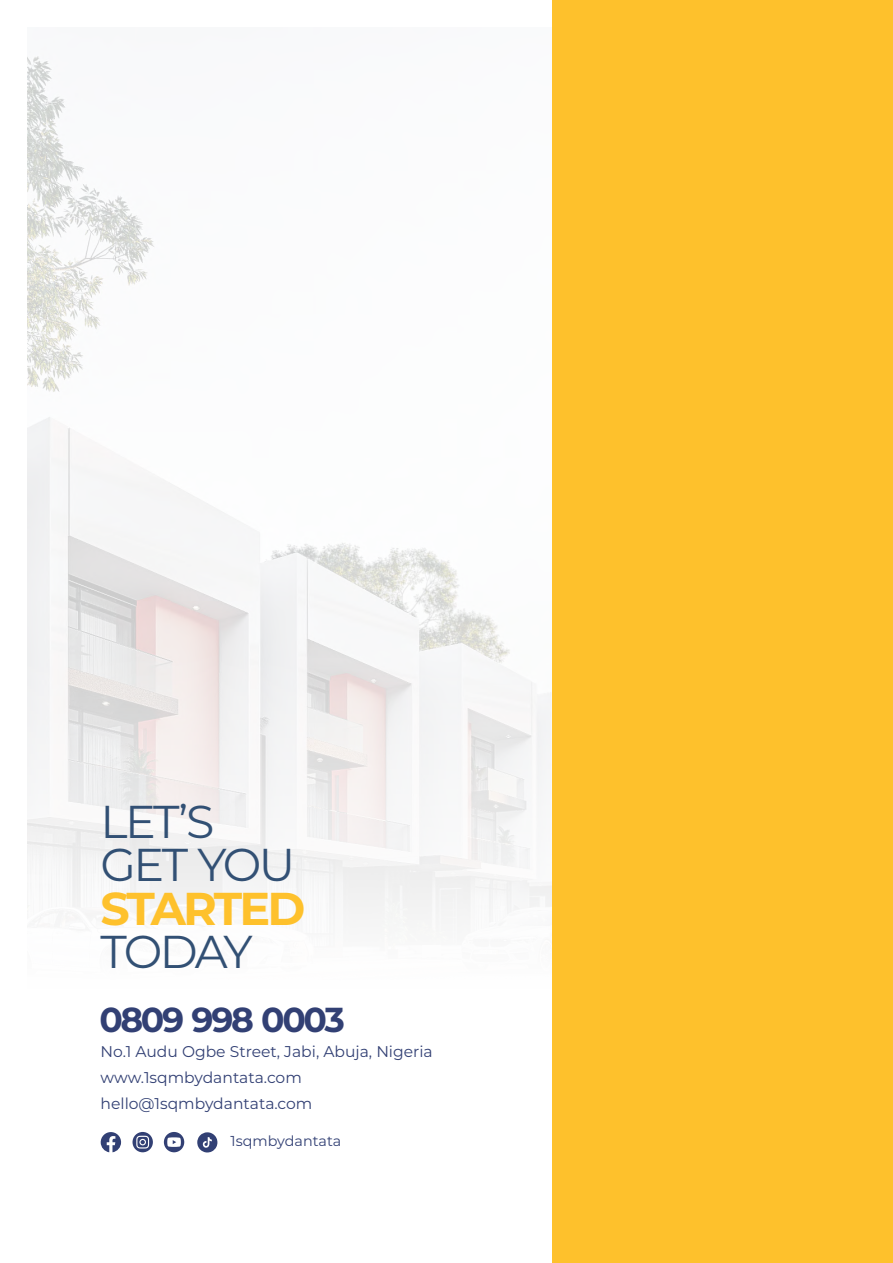
<style>
.page{position:relative;width:893px;height:1263px;background:#fff}
.page>*{position:absolute;margin:0;border:0;box-sizing:border-box;transform-origin:0 0}
.t1{font:46.05px/43.5px "Montserrat";letter-spacing:-.055em;color:#325074}
.t2{font:700 46.05px "Montserrat";letter-spacing:-.065em;color:#fec12c}
.t3{font:700 34.65px "Montserrat";letter-spacing:-.07em;color:#324074}
.t4{font:15.6px/26.1px "Montserrat";color:#324074}
.t5{font:14.4px "Montserrat";color:#324074}
</style>
<div class="page">
<img style="left:28px;top:56px;width:432px;height:534px">
<img style="left:28px;top:590px;width:524px;height:563px">
<div style="left:552px;top:0;width:341px;height:1263px;background:#fec12c"></div>
<svg style="left:133px;top:1132px;width:20px;height:20px"></svg>
<svg style="left:164px;top:1132px;width:20px;height:20px"></svg>
<svg style="left:101px;top:1132px;width:20px;height:20px"></svg>
<svg style="left:197px;top:1132px;width:20px;height:20px"></svg>
<h1 class="t1" style="left:101px;top:800px;width:196px">LET’S<br>GET YOU</h1>
<h1 class="t2" style="left:101px;top:880px;width:206px">STARTED</h1>
<h1 class="t1" style="left:101px;top:930px;width:154px">TODAY</h1>
<h2 class="t3" style="left:99px;top:999px;width:247px">0809 998 0003</h2>
<p class="t4" style="left:101px;top:1038px;width:334px">No.1 Audu Ogbe Street, Jabi, Abuja, Nigeria www.1sqmbydantata.com hello@1sqmbydantata.com</p>
<p class="t5" style="left:230px;top:1132px;width:112px">1sqmbydantata</p>
</div>
